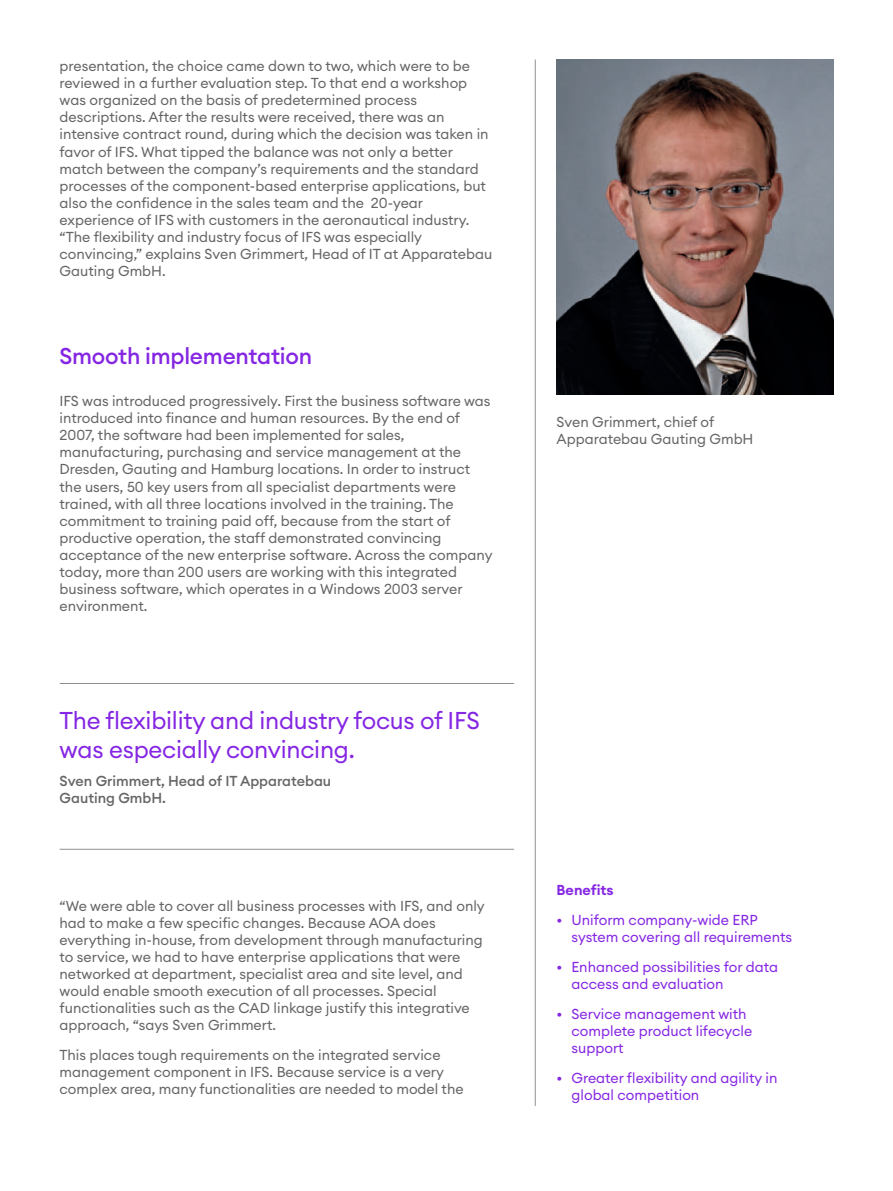
<style>
.page{position:relative;width:893px;height:1191px;background:#fff}
.page>*{position:absolute;margin:0;border:0;box-sizing:border-box;transform-origin:0 0}
.Quote_or_pullout{font:24px/28.8px "Euclid Circular A";letter-spacing:-.01em;color:#8526e3}
.intro_copy_white{font:500 22.5px "Euclid Circular A";letter-spacing:-.01em;color:#8526e3}
.copy{font:14.25px/17.1px "Euclid Circular A";color:#656565}
.t1{font:14.25px/17.1px "Euclid Circular A";color:#8526e3}
.Caption_copy{font:500 14.25px/17.1px "Euclid Circular A";color:#656565}
.Bullet_list_header_p{font:600 14.25px "Euclid Circular A";color:#8526e3}
</style>
<div class="page">
<hr style="left:535px;top:60px;width:1px;height:1046px;background:#919191">
<img style="left:556px;top:59px;width:277px;height:335px">
<hr style="left:60px;top:683px;width:454px;height:1px;background:#919191">
<hr style="left:60px;top:849px;width:454px;height:1px;background:#919191">
<p class="copy" style="left:60px;top:57px;width:434px">presentation, the choice came down to two, which were to be reviewed in a further evaluation step. To that end a workshop was organized on the basis of predetermined process descriptions. After the results were received, there was an intensive contract round, during which the decision was taken in favor of IFS. What tipped the balance was not only a better match between the company’s requirements and the standard processes of the component-based enterprise applications, but also the confidence in the sales team and the 20-year experience of IFS with customers in the aeronautical industry. “The flexibility and industry focus of IFS was especially convincing,” explains Sven Grimmert, Head of IT at Apparatebau Gauting GmbH.</p>
<p class="intro_copy_white" style="left:60px;top:342px;width:254px">Smooth implementation</p>
<p class="copy" style="left:60px;top:392px;width:434px">IFS was introduced progressively. First the business software was introduced into finance and human resources. By the end of 2007, the software had been implemented for sales, manufacturing, purchasing and service management at the Dresden, Gauting and Hamburg locations. In order to instruct the users, 50 key users from all specialist departments were trained, with all three locations involved in the training. The commitment to training paid off, because from the start of productive operation, the staff demonstrated convincing acceptance of the new enterprise software. Across the company today, more than 200 users are working with this integrated business software, which operates in a Windows 2003 server environment.</p>
<p class="Quote_or_pullout" style="left:60px;top:705px;width:422px">The flexibility and industry focus of IFS was especially convincing.</p>
<p class="Caption_copy" style="left:60px;top:772px;width:273px">Sven Grimmert, Head of IT Apparatebau<br>Gauting GmbH.</p>
<p class="copy" style="left:60px;top:896px;width:427px">“We were able to cover all business processes with IFS, and only had to make a few specific changes. Because AOA does everything in-house, from development through manufacturing to service, we had to have enterprise applications that were networked at department, specialist area and site level, and would enable smooth execution of all processes. Special functionalities such as the CAD linkage justify this integrative approach, “says Sven Grimmert.</p>
<p class="copy" style="left:60px;top:1046px;width:406px">This places tough requirements on the integrated service management component in IFS. Because service is a very complex area, many functionalities are needed to model the</p>
<p class="copy" style="left:556px;top:413px;width:198px">Sven Grimmert, chief of<br>Apparatebau Gauting GmbH</p>
<p class="Bullet_list_header_p" style="left:556px;top:881px;width:59px">Benefits</p>
<p class="t1" style="left:571px;top:911px;width:222px;text-indent:-15px">• Uniform company-wide ERP system covering all requirements</p>
<p class="t1" style="left:571px;top:958px;width:208px;text-indent:-15px">• Enhanced possibilities for data access and evaluation</p>
<p class="t1" style="left:571px;top:1005px;width:182px;text-indent:-15px">• Service management with complete product lifecycle support</p>
<p class="t1" style="left:571px;top:1069px;width:207px;text-indent:-15px">• Greater flexibility and agility in global competition</p>
</div>
